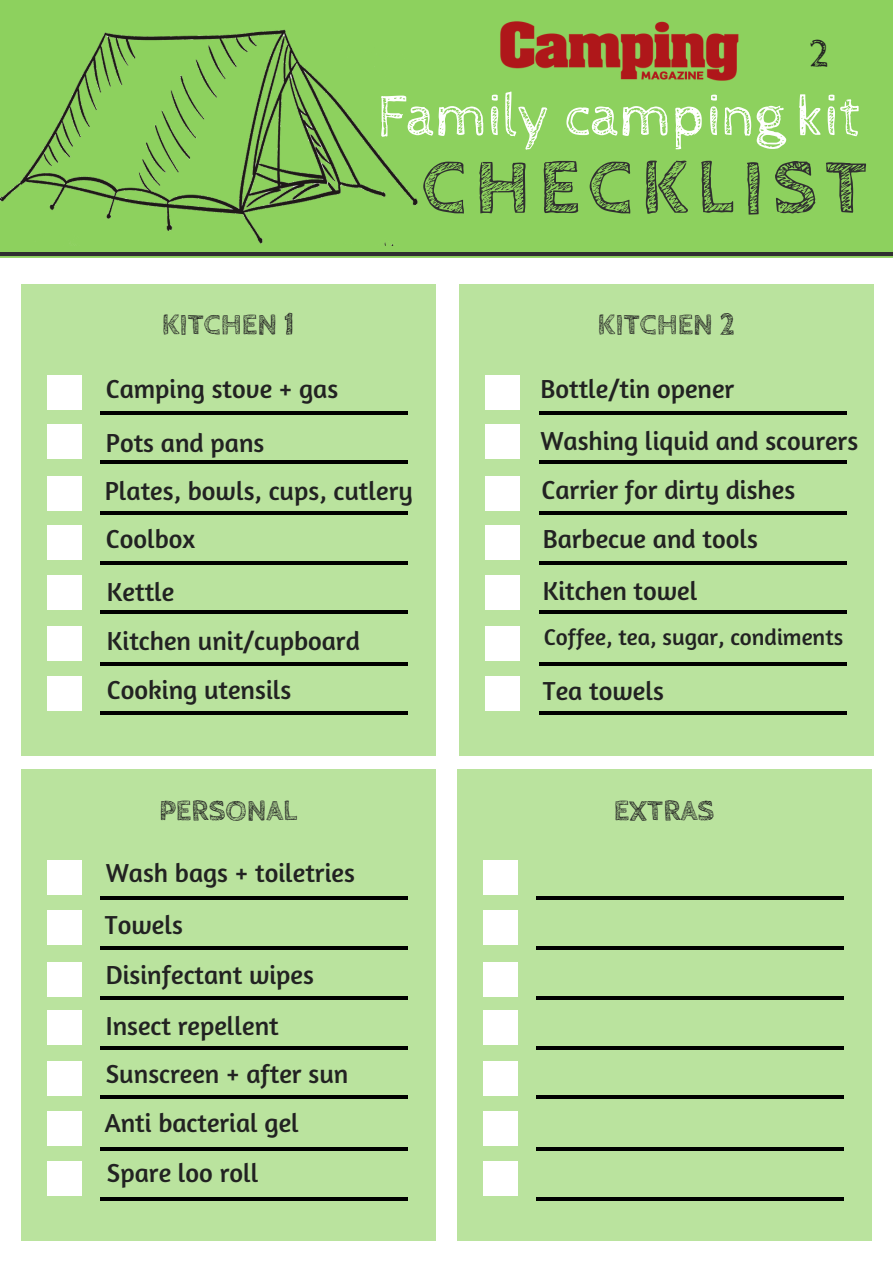
<style>
.page{position:relative;width:893px;height:1263px;background:#fff}
.page>*{position:absolute;margin:0;border:0;box-sizing:border-box;transform-origin:0 0}
.t1{font:700 79.5px "Cabin Sketch";letter-spacing:.1em;color:#303030}
.t2{font:59.55px "Cabin Sketch";letter-spacing:-.01em;color:#fff}
.t3{font:39.75px "Cabin Sketch";color:#222}
.t4{font:700 29.85px "Cabin Sketch";color:#222}
.t5{font:26.55px/50.1px "Amaranth";color:#222}
.t6{font:23.25px "Amaranth";color:#222}
</style>
<div class="page">
<div style="left:0;top:0;width:893px;height:258px;background:#8dd15e"></div>
<hr style="left:0;top:252px;width:893px;height:4px;background:#303030">
<div style="left:21px;top:284px;width:415px;height:472px;background:#bae39e"></div>
<div style="left:47px;top:375px;width:35px;height:35px;background:#fff"></div>
<div style="left:47px;top:424px;width:35px;height:35px;background:#fff"></div>
<div style="left:47px;top:476px;width:35px;height:35px;background:#fff"></div>
<div style="left:47px;top:525px;width:35px;height:35px;background:#fff"></div>
<div style="left:47px;top:575px;width:35px;height:35px;background:#fff"></div>
<div style="left:47px;top:626px;width:35px;height:35px;background:#fff"></div>
<div style="left:47px;top:676px;width:35px;height:34px;background:#fff"></div>
<hr style="left:101px;top:411px;width:307px;height:3px;background:#000">
<hr style="left:101px;top:461px;width:307px;height:3px;background:#000">
<hr style="left:101px;top:511px;width:307px;height:4px;background:#000">
<hr style="left:101px;top:561px;width:307px;height:3px;background:#000">
<hr style="left:101px;top:610px;width:307px;height:4px;background:#000">
<hr style="left:101px;top:662px;width:307px;height:3px;background:#000">
<hr style="left:101px;top:712px;width:307px;height:3px;background:#000">
<div style="left:459px;top:284px;width:415px;height:472px;background:#bae39e"></div>
<div style="left:485px;top:375px;width:35px;height:35px;background:#fff"></div>
<div style="left:485px;top:424px;width:35px;height:35px;background:#fff"></div>
<div style="left:485px;top:476px;width:35px;height:35px;background:#fff"></div>
<div style="left:485px;top:525px;width:35px;height:35px;background:#fff"></div>
<div style="left:485px;top:575px;width:35px;height:35px;background:#fff"></div>
<div style="left:485px;top:626px;width:35px;height:35px;background:#fff"></div>
<div style="left:485px;top:676px;width:35px;height:34px;background:#fff"></div>
<hr style="left:539px;top:411px;width:307px;height:3px;background:#000">
<hr style="left:539px;top:461px;width:307px;height:3px;background:#000">
<hr style="left:539px;top:511px;width:307px;height:4px;background:#000">
<hr style="left:539px;top:561px;width:307px;height:3px;background:#000">
<hr style="left:539px;top:610px;width:307px;height:4px;background:#000">
<hr style="left:539px;top:662px;width:307px;height:3px;background:#000">
<hr style="left:539px;top:712px;width:307px;height:3px;background:#000">
<div style="left:457px;top:769px;width:414px;height:472px;background:#bae39e"></div>
<div style="left:483px;top:860px;width:35px;height:35px;background:#fff"></div>
<div style="left:483px;top:910px;width:35px;height:35px;background:#fff"></div>
<div style="left:483px;top:962px;width:35px;height:34px;background:#fff"></div>
<div style="left:483px;top:1010px;width:35px;height:35px;background:#fff"></div>
<div style="left:483px;top:1061px;width:35px;height:35px;background:#fff"></div>
<div style="left:483px;top:1111px;width:35px;height:35px;background:#fff"></div>
<div style="left:483px;top:1161px;width:35px;height:35px;background:#fff"></div>
<hr style="left:536px;top:896px;width:308px;height:4px;background:#000">
<hr style="left:536px;top:946px;width:308px;height:3px;background:#000">
<hr style="left:536px;top:997px;width:308px;height:3px;background:#000">
<hr style="left:536px;top:1046px;width:308px;height:3px;background:#000">
<hr style="left:536px;top:1096px;width:308px;height:3px;background:#000">
<hr style="left:536px;top:1147px;width:308px;height:4px;background:#000">
<hr style="left:536px;top:1197px;width:308px;height:3px;background:#000">
<div style="left:21px;top:769px;width:415px;height:472px;background:#bae39e"></div>
<div style="left:47px;top:860px;width:35px;height:35px;background:#fff"></div>
<div style="left:47px;top:910px;width:35px;height:35px;background:#fff"></div>
<div style="left:47px;top:962px;width:35px;height:34px;background:#fff"></div>
<div style="left:47px;top:1010px;width:35px;height:35px;background:#fff"></div>
<div style="left:47px;top:1061px;width:35px;height:35px;background:#fff"></div>
<div style="left:47px;top:1111px;width:35px;height:35px;background:#fff"></div>
<div style="left:47px;top:1161px;width:35px;height:35px;background:#fff"></div>
<hr style="left:101px;top:896px;width:307px;height:4px;background:#000">
<hr style="left:101px;top:946px;width:307px;height:3px;background:#000">
<hr style="left:101px;top:997px;width:307px;height:3px;background:#000">
<hr style="left:101px;top:1046px;width:307px;height:3px;background:#000">
<hr style="left:101px;top:1096px;width:307px;height:3px;background:#000">
<hr style="left:101px;top:1147px;width:307px;height:4px;background:#000">
<hr style="left:101px;top:1197px;width:307px;height:3px;background:#000">
<img style="left:500px;top:21px;width:239px;height:60px">
<img style="left:0;top:29px;width:418px;height:216px">
<h3 class="t3" style="left:810px;top:32px;width:22px">2</h3>
<h2 class="t2" style="left:377px;top:83px;width:485px">Family camping kit</h2>
<h1 class="t1" style="left:421px;top:143px;width:448px">CHECKLIST</h1>
<p class="t4" style="left:162px;top:308px;width:135px">KITCHEN 1</p>
<p class="t4" style="left:598px;top:308px;width:139px">KITCHEN 2</p>
<p class="t5" style="left:106px;top:361px;width:234px;line-height:54px">Camping stove + gas<br>Pots and pans</p>
<p class="t5" style="left:105px;top:466px;width:309px;line-height:48.4px">Plates, bowls, cups, cutlery<br>Coolbox</p>
<p class="t5" style="left:107px;top:567px;width:254px;line-height:49.1px">Kettle<br>Kitchen unit/cupboard<br>Cooking utensils</p>
<p class="t5" style="left:540px;top:361px;width:319px;line-height:52.9px">Bottle/tin opener<br>Washing liquid and scourers</p>
<p class="t5" style="left:542px;top:464px;width:255px;line-height:50.7px">Carrier for dirty dishes<br>Barbecue and tools<br>Kitchen towel</p>
<p class="t6" style="left:544px;top:622px;width:301px">Coffee, tea, sugar, condiments</p>
<p class="t5" style="left:543px;top:665px;width:123px">Tea towels</p>
<p class="t4" style="left:159px;top:794px;width:140px">PERSONAL</p>
<p class="t4" style="left:614px;top:794px;width:102px">EXTRAS</p>
<p class="t5" style="left:105px;top:847px;width:252px">Wash bags + toiletries<br>Towels<br>Disinfectant wipes<br>Insect repellent<br>Sunscreen + after sun<br>Anti bacterial gel<br>Spare loo roll</p>
</div>
